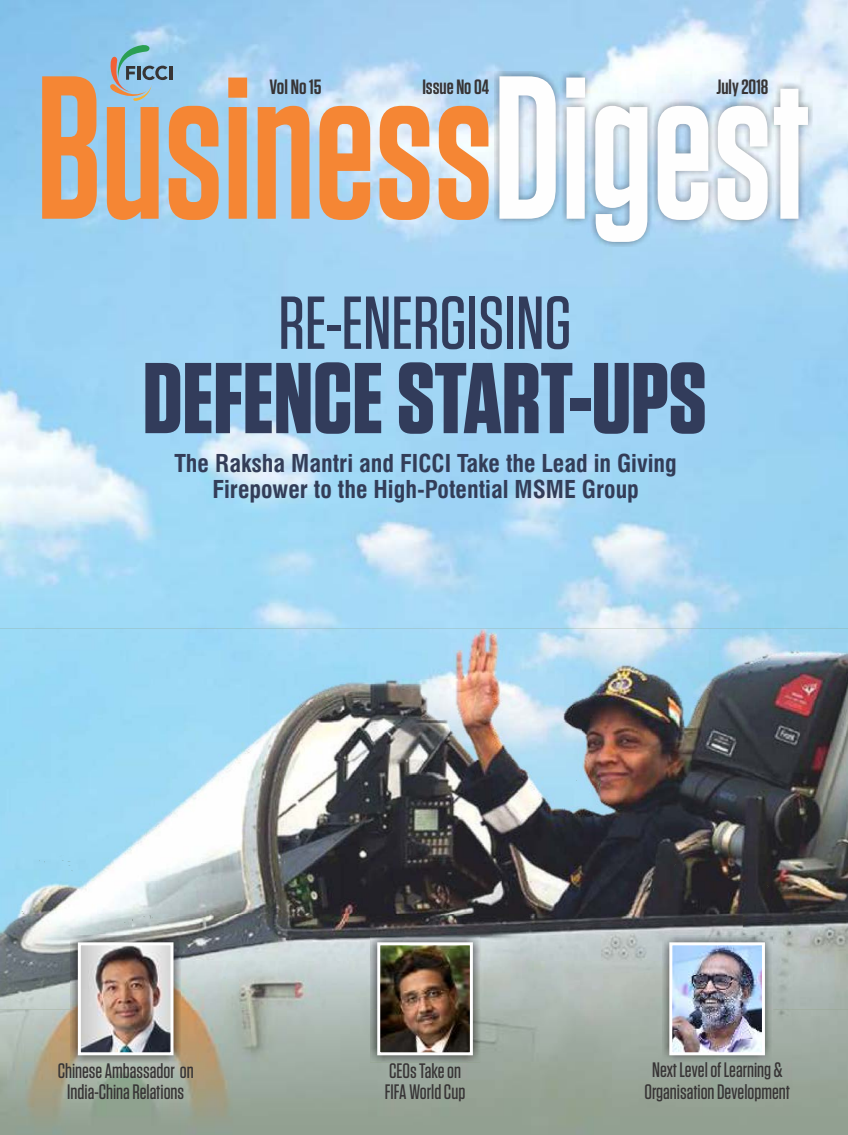
<style>
.page{position:relative;width:848px;height:1135px;background:#fff}
.page>*{position:absolute;margin:0;border:0;box-sizing:border-box;transform-origin:0 0}
.t1{font:700 100.35px "Tungsten";color:#323c5b}
.t2{font:500 85.05px "Tungsten";color:#323c5b}
.t3{font:500 74.85px "Tungsten";color:#323c5b}
.t4{font:500 70.8px "Tungsten";color:#323c5b}
.t5{font:700 condensed 24px/25.3px "Swiss 721 BT";color:#333d58;text-align:center}
.t6{font:500 20.85px/21.3px "Tungsten";color:#373435;text-align:center}
.t7{font:600 20.7px "Tungsten";color:#373435}
.t8{font:600 20.7px "Tungsten";color:#373435;scale:1.05 1}
</style>
<div class="page">
<img style="left:0;top:0;width:847px;height:629px">
<img style="left:0;top:1009px;width:847px;height:126px">
<img style="left:0;top:629px;width:742px;height:285px">
<img style="left:742px;top:629px;width:105px;height:380px">
<img style="left:0;top:914px;width:105px;height:95px">
<img style="left:105px;top:914px;width:637px;height:48px">
<img style="left:181px;top:962px;width:189px;height:47px">
<svg style="left:39px;top:859px;width:6px;height:3px"></svg>
<svg style="left:22px;top:911px;width:4px;height:7px"></svg>
<svg style="left:59px;top:856px;width:14px;height:15px"></svg>
<svg style="left:143px;top:915px;width:10px;height:3px"></svg>
<svg style="left:42px;top:76px;width:446px;height:144px;background:#d5ad8e"></svg>
<img style="left:494px;top:71px;width:318px;height:176px">
<svg style="left:499px;top:76px;width:308px;height:166px"></svg>
<svg style="left:105px;top:41px;width:63px;height:62px;background:#90b7ca"></svg>
<hr style="left:169px;top:66px;width:3px;height:14px;background:#373435">
<img style="left:662px;top:935px;width:110px;height:127px">
<img style="left:673px;top:946px;width:87px;height:105px">
<div style="left:669px;top:942px;width:95px;height:113px;border:3px solid #fefefe"></div>
<img style="left:370px;top:935px;width:110px;height:127px">
<img style="left:381px;top:946px;width:88px;height:105px">
<div style="left:377px;top:942px;width:96px;height:113px;border:3px solid #fefefe"></div>
<img style="left:71px;top:935px;width:110px;height:127px">
<img style="left:82px;top:946px;width:87px;height:105px">
<div style="left:78px;top:942px;width:95px;height:113px;border:3px solid #fefefe"></div>
<p class="t8" style="left:269px;top:77px;width:51px">Vol No 15</p>
<p class="t7" style="left:422px;top:77px;width:68px">Issue No 04</p>
<p class="t7" style="left:716px;top:77px;width:53px">July 2018</p>
<h3 class="t4" style="left:286px;top:268px;width:278px">RE-ENERGISING</h3>
<h3 class="t3" style="left:278px;top:289px;width:294px">RE-ENERGISING</h3>
<h1 class="t1" style="left:143px;top:353px;width:565px">DEFENCE START-UPS</h1>
<h2 class="t2" style="left:204px;top:304px;width:442px">DEFENCE START-UPS</h2>
<p class="t5" style="left:174px;top:453px;width:504px">The Raksha Mantri and FICCI Take the Lead in Giving<br>Firepower to the High-Potential MSME Group</p>
<p class="t6" style="left:58px;top:1060px;width:137px">Chinese Ambassador on<br>India-China Relations</p>
<p class="t6" style="left:384px;top:1060px;width:82px;text-align:left">CEOs Take on<br>FIFA World Cup</p>
<p class="t6" style="left:644px;top:1060px;width:147px">Next Level of Learning &amp;<br>Organisation Development</p>
</div>
